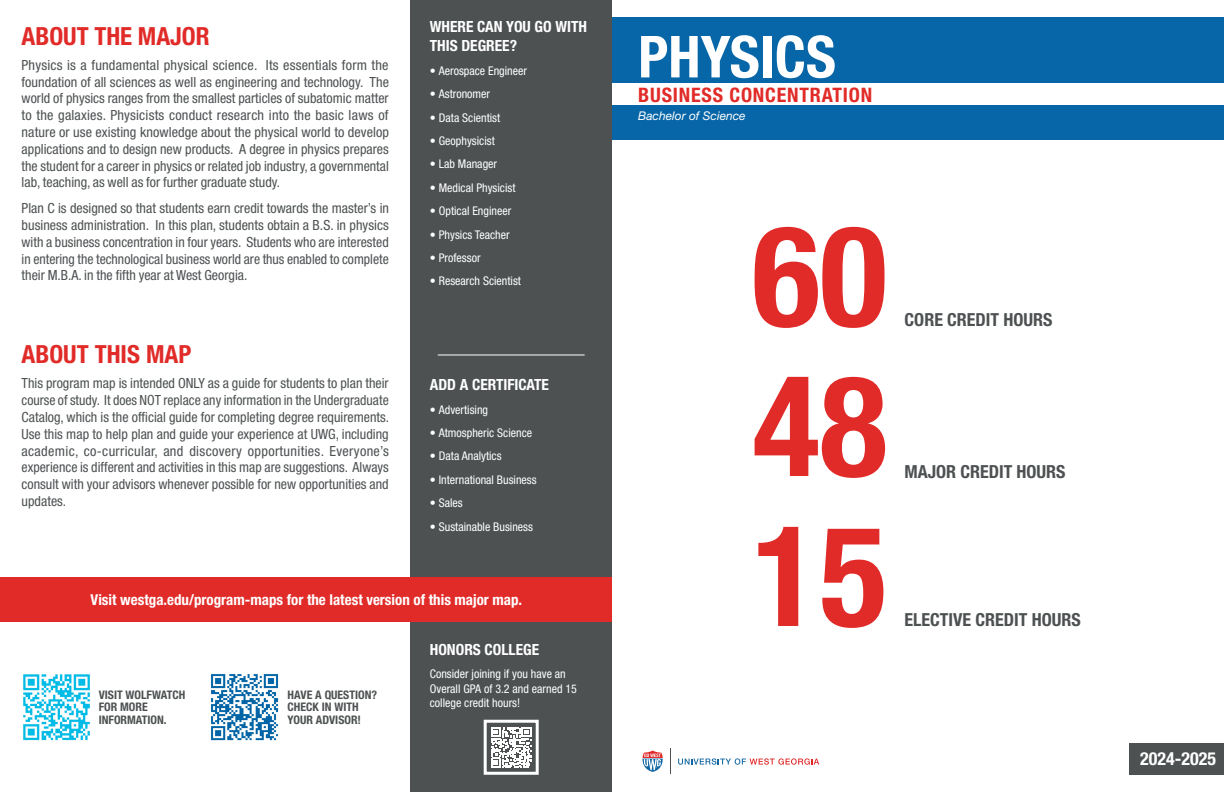
<style>
.page{position:relative;width:1224px;height:792px;background:#fff}
.page>*{position:absolute;margin:0;border:0;box-sizing:border-box;transform-origin:0 0}
.t1{font:700 condensed 140px "Helvetica Neue LT Std";color:#e12b28}
.t2{font:700 condensed 58px "Helvetica Neue LT Std";color:#fff}
.t3{font:700 condensed 25px "Helvetica Neue LT Std";color:#e12b28}
.t4{font:700 condensed 20px "Helvetica Neue LT Std";letter-spacing:.04em;color:#e12b28}
.t5{font:700 condensed 18px "Helvetica Neue LT Std";color:#4d5152}
.t6{font:700 condensed 18px "Helvetica Neue LT Std";color:#fff}
.t7{font:700 condensed 15.4px/18.5px "Helvetica Neue LT Std";color:#fff}
.t8{font:700 condensed 15px "Helvetica Neue LT Std";color:#fff}
.t9{font:condensed 14px/16.8px "Helvetica Neue LT Std";color:#4d5152;text-align:justify}
.t10{font:condensed 12px/14.4px "Helvetica Neue LT Std";color:#fff}
.t11{font:italic 12px "Helvetica Neue LT Std";color:#fff}
.t12{font:700 condensed 11.8px/12.3px "Helvetica Neue LT Std";color:#4d5152}
</style>
<div class="page">
<svg style="left:642px;top:750px;width:21px;height:22px"></svg>
<svg style="left:678px;top:758px;width:141px;height:7px"></svg>
<div style="left:612px;top:18px;width:612px;height:122px;background:#0766a7"></div>
<div style="left:1130px;top:743px;width:94px;height:32px;background:#4d5152"></div>
<div style="left:410px;top:0;width:202px;height:577px;background:#4d5152"></div>
<hr style="left:438px;top:354px;width:147px;height:1px;background:#fff">
<div style="left:0;top:577px;width:612px;height:45px;background:#e12b28"></div>
<div style="left:612px;top:83px;width:612px;height:22px;background:#fff"></div>
<div style="left:410px;top:622px;width:202px;height:170px;background:#4d5152"></div>
<img style="left:23px;top:674px;width:67px;height:67px">
<img style="left:211px;top:674px;width:68px;height:67px">
<svg style="left:491px;top:727px;width:41px;height:41px"></svg>
<div style="left:484px;top:720px;width:55px;height:55px;border:3px solid #fff"></div>
<p class="t3" style="left:22px;top:21px;width:190px">ABOUT THE MAJOR</p>
<p class="t9" style="left:22px;top:56px;width:369px">Physics is a fundamental physical science. Its essentials form the foundation of all sciences as well as engineering and technology. The world of physics ranges from the smallest particles of subatomic matter to the galaxies. Physicists conduct research into the basic laws of nature or use existing knowledge about the physical world to develop applications and to design new products. A degree in physics prepares the student for a career in physics or related job industry, a governmental lab, teaching, as well as for further graduate study.</p>
<p class="t9" style="left:22px;top:200px;width:369px">Plan C is designed so that students earn credit towards the master’s in business administration. In this plan, students obtain a B.S. in physics with a business concentration in four years. Students who are interested in entering the technological business world are thus enabled to complete their M.B.A. in the fifth year at West Georgia.</p>
<p class="t3" style="left:22px;top:339px;width:171px">ABOUT THIS MAP</p>
<p class="t9" style="left:22px;top:375px;width:369px">This program map is intended ONLY as a guide for students to plan their course of study. It does NOT replace any information in the Undergraduate Catalog, which is the official guide for completing degree requirements.<br>Use this map to help plan and guide your experience at UWG, including academic, co-curricular, and discovery opportunities. Everyone’s experience is different and activities in this map are suggestions. Always consult with your advisors whenever possible for new opportunities and updates.</p>
<p class="t7" style="left:430px;top:17px;width:159px">WHERE CAN YOU GO WITH<br>THIS DEGREE?</p>
<p class="t10" style="left:430px;top:63px;width:99px">• Aerospace Engineer</p>
<p class="t10" style="left:430px;top:87px;width:62px">• Astronomer</p>
<p class="t10" style="left:430px;top:110px;width:72px">• Data Scientist</p>
<p class="t10" style="left:430px;top:134px;width:66px">• Geophysicist</p>
<p class="t10" style="left:430px;top:157px;width:69px">• Lab Manager</p>
<p class="t10" style="left:430px;top:180px;width:87px">• Medical Physicist</p>
<p class="t10" style="left:430px;top:204px;width:83px">• Optical Engineer</p>
<p class="t10" style="left:430px;top:227px;width:81px">• Physics Teacher</p>
<p class="t10" style="left:430px;top:251px;width:52px">• Professor</p>
<p class="t10" style="left:430px;top:274px;width:93px">• Research Scientist</p>
<p class="t7" style="left:430px;top:375px;width:121px">ADD A CERTIFICATE</p>
<p class="t10" style="left:430px;top:402px;width:60px">• Advertising</p>
<p class="t10" style="left:430px;top:425px;width:104px">• Atmospheric Science</p>
<p class="t10" style="left:430px;top:449px;width:73px">• Data Analytics</p>
<p class="t10" style="left:430px;top:472px;width:108px">• International Business</p>
<p class="t10" style="left:430px;top:496px;width:34px">• Sales</p>
<p class="t10" style="left:430px;top:519px;width:105px">• Sustainable Business</p>
<p class="t8" style="left:91px;top:591px;width:433px">Visit westga.edu/program-maps for the latest version of this major map.</p>
<p class="t12" style="left:99px;top:688px;width:88px">VISIT WOLFWATCH<br>FOR MORE<br>INFORMATION.</p>
<p class="t12" style="left:288px;top:688px;width:91px">HAVE A QUESTION?<br>CHECK IN WITH<br>YOUR ADVISOR!</p>
<p class="t7" style="left:430px;top:640px;width:111px">HONORS COLLEGE</p>
<p class="t10" style="left:430px;top:667px;width:149px">Consider joining if you have an<br>Overall GPA of 3.2 and earned 15 college credit hours!</p>
<p class="t2" style="left:638px;top:22px;width:199px">PHYSICS</p>
<p class="t4" style="left:638px;top:82px;width:236px">BUSINESS CONCENTRATION</p>
<p class="t11" style="left:638px;top:108px;width:109px">Bachelor of Science</p>
<p class="t1" style="left:753px;top:191px;width:136px">60</p>
<p class="t1" style="left:753px;top:341px;width:136px">48</p>
<p class="t1" style="left:753px;top:491px;width:136px">15</p>
<p class="t5" style="left:905px;top:309px;width:149px">CORE CREDIT HOURS</p>
<p class="t5" style="left:905px;top:460px;width:162px">MAJOR CREDIT HOURS</p>
<p class="t5" style="left:905px;top:609px;width:178px">ELECTIVE CREDIT HOURS</p>
<p class="t6" style="left:1140px;top:748px;width:77px">2024-2025</p>
</div>
